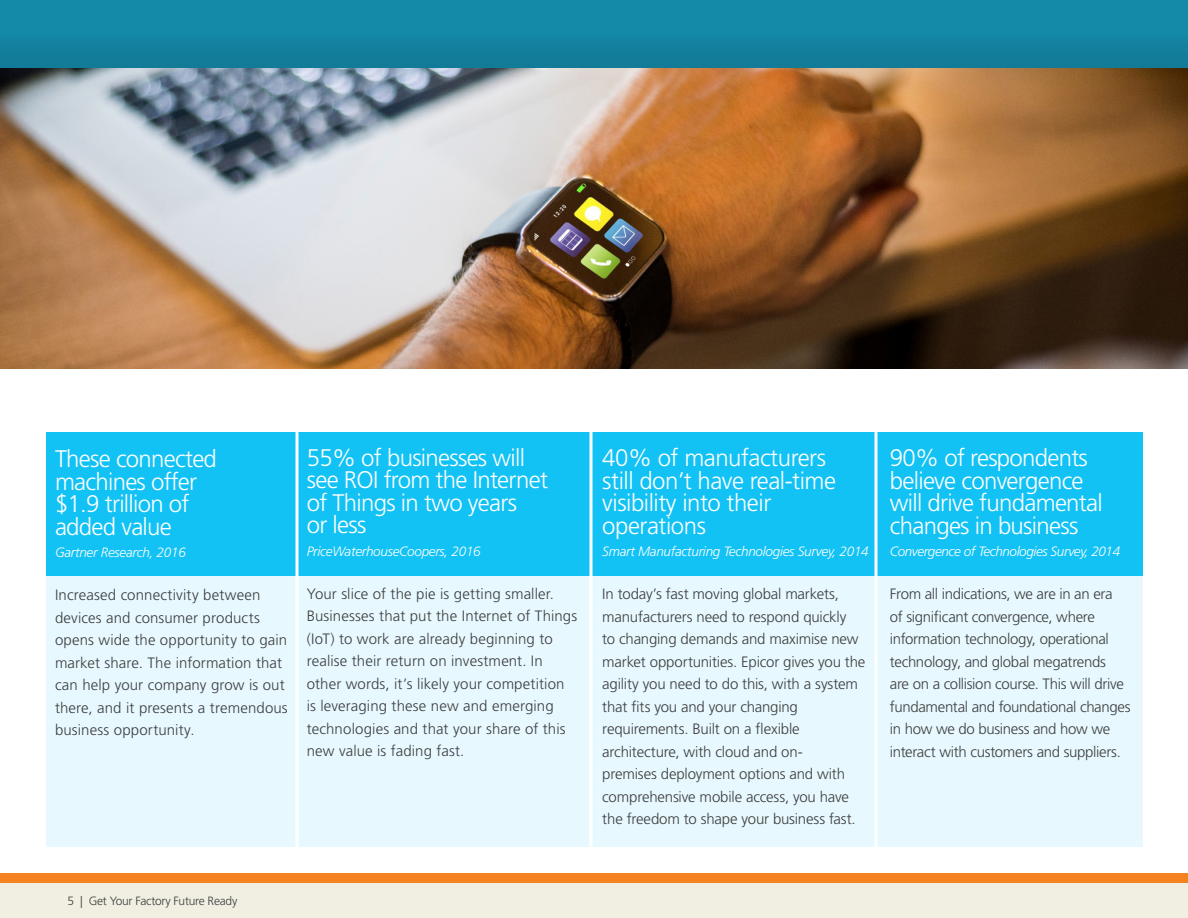
<style>
.page{position:relative;width:1188px;height:918px;background:#fff}
.page>*{position:absolute;margin:0;border:0;box-sizing:border-box;transform-origin:0 0}
.Subhead-blue{font:300 24px/22.5px "Frutiger LT Std";letter-spacing:-.03em;color:#fff}
.Grey_Body{font:300 15px/22.5px "Frutiger LT Std";letter-spacing:-.01em;color:#3e3e3f}
.Grey_Body-2{font:300 15px/22.5px "Frutiger LT Std";letter-spacing:.01em;color:#3e3e3f}
.Subhead-blue-2{font:italic 300 13.5px "Frutiger LT Std";letter-spacing:-.02em;color:#fff}
.t1{font:300 12px "Frutiger LT Std";letter-spacing:-.02em;color:#3e3e3f}
</style>
<div class="page">
<img style="left:0;top:68px;width:1188px;height:300px">
<div style="left:46px;top:433px;width:253px;height:414px;background:#e7f9fe"></div>
<div style="left:297px;top:433px;width:293px;height:414px;background:#e7f9fe"></div>
<div style="left:590px;top:433px;width:290px;height:414px;background:#e7f9fe"></div>
<div style="left:46px;top:433px;width:253px;height:143px;background:#12c2f5"></div>
<div style="left:297px;top:433px;width:293px;height:143px;background:#12c2f5"></div>
<div style="left:590px;top:433px;width:290px;height:143px;background:#12c2f5"></div>
<div style="left:878px;top:433px;width:265px;height:414px;background:#e7f9fe"></div>
<div style="left:878px;top:433px;width:265px;height:143px;background:#12c2f5"></div>
<hr style="left:296px;top:432px;width:2px;height:417px;background:#fff">
<hr style="left:590px;top:430px;width:2px;height:417px;background:#fff">
<svg style="left:874px;top:432px;width:4px;height:415px"></svg>
<div style="left:0;top:874px;width:1188px;height:10px;background:#f58220"></div>
<div style="left:0;top:884px;width:1188px;height:34px;background:#f1efe2"></div>
<div style="left:0;top:0;width:1188px;height:68px;background:linear-gradient(to right,#1384a2,#1384a2)"></div>
<p class="Subhead-blue" style="left:55px;top:448px;width:163px">These connected machines offer $1.9 trillion of added value</p>
<p class="Subhead-blue-2" style="left:55px;top:545px;width:132px">Gartner Research, 2016</p>
<p class="Grey_Body-2" style="left:55px;top:584px;width:234px">Increased connectivity between devices and consumer products opens wide the opportunity to gain market share. The information that can help your company grow is out there, and it presents a tremendous business opportunity.</p>
<p class="Subhead-blue" style="left:307px;top:447px;width:243px">55% of businesses will see ROI from the Internet of Things in two years<br>or less</p>
<p class="Subhead-blue-2" style="left:307px;top:543px;width:176px">PriceWaterhouseCoopers, 2016</p>
<p class="Grey_Body" style="left:307px;top:582px;width:272px">Your slice of the pie is getting smaller.<br>Businesses that put the Internet of Things (IoT) to work are already beginning to realise their return on investment. In other words, it’s likely your competition is leveraging these new and emerging technologies and that your share of this new value is fading fast.</p>
<p class="Subhead-blue" style="left:602px;top:447px;width:235px">40% of manufacturers still don’t have real-time visibility into their operations</p>
<p class="Subhead-blue-2" style="left:602px;top:544px;width:268px">Smart Manufacturing Technologies Survey, 2014</p>
<p class="Grey_Body" style="left:602px;top:583px;width:265px">In today’s fast moving global markets, manufacturers need to respond quickly<br>to changing demands and maximise new market opportunities. Epicor gives you the agility you need to do this, with a system that fits you and your changing requirements. Built on a flexible architecture, with cloud and on-<br>premises deployment options and with comprehensive mobile access, you have the freedom to shape your business fast.</p>
<p class="Subhead-blue" style="left:890px;top:447px;width:214px">90% of respondents believe convergence will drive fundamental changes in business</p>
<p class="Subhead-blue-2" style="left:890px;top:544px;width:232px">Convergence of Technologies Survey, 2014</p>
<p class="Grey_Body" style="left:890px;top:583px;width:242px">From all indications, we are in an era<br>of significant convergence, where information technology, operational technology, and global megatrends<br>are on a collision course. This will drive fundamental and foundational changes in how we do business and how we interact with customers and suppliers.</p>
<p class="t1" style="left:68px;top:894px;width:171px">5 | Get Your Factory Future Ready</p>
</div>
